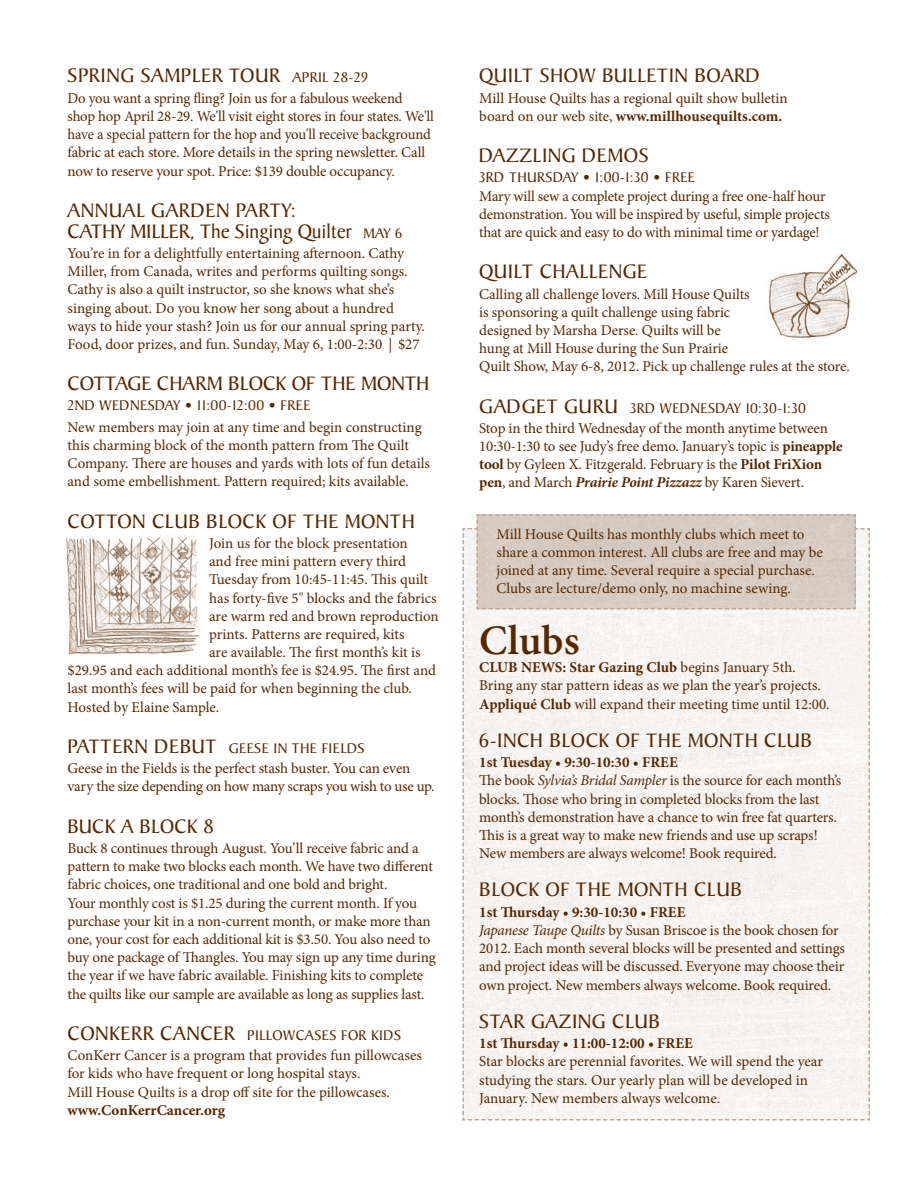
<style>
.page{position:relative;width:918px;height:1188px;background:#fff}
.page>*{position:absolute;margin:0;border:0;box-sizing:border-box;transform-origin:0 0}
.t1{font:600 42px "Minion Pro";color:#572700}
.t2{font:21px "Baker Signet";letter-spacing:.02em;color:#572700}
.t3{font:15px/18.1px "Minion Pro";letter-spacing:-.01em;color:#572700}
.t4{font:15px "Baker Signet";letter-spacing:.02em;color:#572700}
.t5{font:700 15px "Minion Pro";color:#572700}
.s1{font-size:15px}
.s2{font-size:21px}
.s3{font-weight:700}
.s4{font-weight:700;font-style:italic}
.s5{font-style:italic}
</style>
<div class="page">
<svg style="left:462px;top:514px;width:408px;height:606px"></svg>
<img style="left:768px;top:254px;width:89px;height:85px">
<img style="left:65px;top:536px;width:136px;height:119px">
<h2 class="t2" style="left:68px;top:64px;width:34px">SPRING</h2>
<h2 class="t2" style="left:141px;top:64px;width:63px">SAMPLER</h2>
<h2 class="t2" style="left:229px;top:64px;width:14px">TOUR</h2>
<p class="t4" style="left:292px;top:70px;width:77px">APRIL 28-29</p>
<p class="t3" style="left:68px;top:89px;width:368px">Do you want a spring fling? Join us for a fabulous weekend shop hop April 28-29. We'll visit eight stores in four states. We'll have a special pattern for the hop and you'll receive background fabric at each store. More details in the spring newsletter. Call now to reserve your spot. Price: $139 double occupancy.</p>
<h2 class="t2" style="left:68px;top:199px;width:14px">ANNUAL</h2>
<h2 class="t2" style="left:151px;top:199px;width:14px">GAR</h2>
<h2 class="t2" style="left:191px;top:199px;width:68px">DEN PARTY</h2>
<h2 class="t2" style="left:291px;top:199px;width:7px">:</h2>
<h2 class="t2" style="left:68px;top:220px;width:25px">CATHY</h2>
<h2 class="t2" style="left:130px;top:220px;width:26px">MILLER</h2>
<h2 class="t2" style="left:190px;top:220px;width:214px">, THE SINGING QUILTER <span class="s1">MAY 6</span></h2>
<p class="t3" style="left:67px;top:244px;width:359px">You’re in for a delightfully entertaining afternoon. Cathy Miller, from Canada, writes and performs quilting songs.<br>Cathy is also a quilt instructor, so she knows what she’s singing about. Do you know her song about a hundred ways to hide your stash? Join us for our annual spring party.<br>Food, door prizes, and fun. Sunday, May 6, 1:00-2:30 | $27</p>
<h2 class="t2" style="left:68px;top:372px;width:26px">COTTAGE</h2>
<h2 class="t2" style="left:157px;top:372px;width:177px">CHARM BLOCK OF THE</h2>
<h2 class="t2" style="left:361px;top:372px;width:30px">MONTH</h2>
<p class="t4" style="left:68px;top:398px;width:237px">2ND WEDNESDAY • 11:00-12:00 • FREE</p>
<p class="t3" style="left:68px;top:418px;width:364px">New members may join at any time and begin constructing this charming block of the month pattern from The Quilt Company. There are houses and yards with lots of fun details and some embellishment. Pattern required; kits available.</p>
<h2 class="t2" style="left:68px;top:510px;width:27px">COTTON</h2>
<h2 class="t2" style="left:152px;top:510px;width:25px">CLUB</h2>
<h2 class="t2" style="left:206px;top:510px;width:110px">BLOCK OF THE</h2>
<h2 class="t2" style="left:345px;top:510px;width:31px">MONTH</h2>
<p class="t3" style="left:209px;top:534px;width:200px">Join us for the block presentation</p>
<p class="t3" style="left:209px;top:552px;width:198px">and free mini pattern every third</p>
<p class="t3" style="left:209px;top:571px;width:220px">Tuesday from 10:45-11:45. This quilt</p>
<p class="t3" style="left:209px;top:589px;width:229px">has forty-five 5" blocks and the fabrics</p>
<p class="t3" style="left:209px;top:607px;width:231px">are warm red and brown reproduction</p>
<p class="t3" style="left:209px;top:625px;width:197px">prints. Patterns are required, kits</p>
<p class="t3" style="left:209px;top:643px;width:213px">are available. The first month’s kit is</p>
<p class="t3" style="left:68px;top:662px;width:370px">$29.95 and each additional month’s fee is $24.95. The first and</p>
<p class="t3" style="left:68px;top:680px;width:346px">last month’s fees will be paid for when beginning the club.</p>
<p class="t3" style="left:68px;top:698px;width:153px">Hosted by Elaine Sample.</p>
<h2 class="t2" style="left:68px;top:735px;width:23px">PATTERN</h2>
<h2 class="t2" style="left:154px;top:735px;width:28px">DEBUT</h2>
<p class="t4" style="left:229px;top:740px;width:137px">GEESE IN THE FIELDS</p>
<p class="t3" style="left:68px;top:760px;width:369px">Geese in the Fields is the perfect stash buster. You can even vary the size depending on how many scraps you wish to use up.</p>
<h2 class="t2" style="left:68px;top:815px;width:148px">BUCK ABLOCK 8</h2>
<p class="t3" style="left:68px;top:839px;width:370px">Buck 8 continues through August. You’ll receive fabric and a pattern to make two blocks each month. We have two different fabric choices, one traditional and one bold and bright.<br>Your monthly cost is $1.25 during the current month. If you purchase your kit in a non-current month, or make more than one, your cost for each additional kit is $3.50. You also need to buy one package of Thangles. You may sign up any time during the year if we have fabric available. Finishing kits to complete the quilts like our sample are available as long as supplies last.</p>
<h2 class="t2" style="left:68px;top:1022px;width:65px">CONKERR</h2>
<p class="t4" style="left:160px;top:1027px;width:242px"><span class="s2">CANCER</span> PILLOWCASES FOR KIDS</p>
<p class="t3" style="left:67px;top:1046px;width:356px">ConKerr Cancer is a program that provides fun pillowcases for kids who have frequent or long hospital stays.<br>Mill House Quilts is a drop off site for the pillowcases.</p>
<p class="t5" style="left:67px;top:1099px;width:159px">www.ConKerrCancer.org</p>
<h2 class="t2" style="left:479px;top:64px;width:12px">QUILT</h2>
<h2 class="t2" style="left:540px;top:64px;width:15px">SHOW</h2>
<h2 class="t2" style="left:602px;top:64px;width:12px">BULLETIN</h2>
<h2 class="t2" style="left:695px;top:64px;width:14px">BOAR</h2>
<h2 class="t2" style="left:746px;top:64px;width:16px">D</h2>
<p class="t3" style="left:479px;top:89px;width:310px">Mill House Quilts has a regional quilt show bulletin board on our web site, <span class="s3">www.millhousequilts.com.</span></p>
<h2 class="t2" style="left:479px;top:144px;width:65px">DAZZLING</h2>
<h2 class="t2" style="left:582px;top:144px;width:55px">DEMOS</h2>
<p class="t4" style="left:479px;top:169px;width:209px">3RD THURSDAY • 1:00-1:30 • FREE</p>
<p class="t3" style="left:479px;top:187px;width:352px">Mary will sew a complete project during a free one-half hour demonstration. You will be inspired by useful, simple projects that are quick and easy to do with minimal time or yardage!</p>
<h2 class="t2" style="left:479px;top:260px;width:12px">QUILT</h2>
<h2 class="t2" style="left:540px;top:260px;width:26px">CHALLENGE</h2>
<p class="t3" style="left:479px;top:285px;width:372px">Calling all challenge lovers. Mill House Quilts<br>is sponsoring a quilt challenge using fabric<br>designed by Marsha Derse. Quilts will be<br>hung at Mill House during the Sun Prairie<br>Quilt Show, May 6-8, 2012. Pick up challenge rules at the store.</p>
<h2 class="t2" style="left:479px;top:394px;width:56px">GADGET</h2>
<h2 class="t2" style="left:564px;top:394px;width:14px">GURU</h2>
<p class="t4" style="left:630px;top:400px;width:177px">3RD WEDNESDAY 10:30-1:30</p>
<p class="t3" style="left:479px;top:419px;width:365px">Stop in the third Wednesday of the month anytime between 10:30-1:30 to see Judy’s free demo. January’s topic is <span class="s3">pineapple tool</span> by Gyleen X. Fitzgerald. February is the <span class="s3">Pilot FriXion pen</span>, and March <span class="s4">Prairie Point Pizzazz</span> by Karen Sievert.</p>
<p class="t3" style="left:497px;top:525px;width:328px">Mill House Quilts has monthly clubs which meet to share a common interest. All clubs are free and may be joined at any time. Several require a special purchase.<br>Clubs are lecture/demo only, no machine sewing.</p>
<h1 class="t1" style="left:479px;top:612px;width:102px">Clubs</h1>
<p class="t3" style="left:479px;top:659px;width:352px"><span class="s3">CLUB NEWS: Star Gazing Club</span> begins January 5th.<br>Bring any star pattern ideas as we plan the year’s projects.<br><span class="s3">Appliqué Club</span> will expand their meeting time until 12:00.</p>
<h2 class="t2" style="left:479px;top:729px;width:180px">6-INCH BLOCK OF THE</h2>
<h2 class="t2" style="left:688px;top:729px;width:31px">MONTH</h2>
<h2 class="t2" style="left:764px;top:729px;width:25px">CLUB</h2>
<p class="t3" style="left:479px;top:753px;width:364px"><span class="s3">1st Tuesday • 9:30-10:30 • FREE<br></span>The book <span class="s5">Sylvia’s Bridal Sampler</span> is the source for each month’s blocks. Those who bring in completed blocks from the last month’s demonstration have a chance to win free fat quarters.<br>This is a great way to make new friends and use up scraps!<br>New members are always welcome! Book required.</p>
<h2 class="t2" style="left:479px;top:878px;width:110px">BLOCK OF THE</h2>
<h2 class="t2" style="left:618px;top:878px;width:31px">MONTH</h2>
<h2 class="t2" style="left:694px;top:878px;width:25px">CLUB</h2>
<p class="t3" style="left:479px;top:903px;width:367px"><span class="s3">1st Thursday • 9:30-10:30 • FREE<br></span><span class="s5">Japanese Taupe Quilts</span> by Susan Briscoe is the book chosen for 2012. Each month several blocks will be presented and settings and project ideas will be discussed. Everyone may choose their own project. New members always welcome. Book required.</p>
<h2 class="t2" style="left:479px;top:1010px;width:13px">STAR</h2>
<h2 class="t2" style="left:531px;top:1010px;width:53px">GAZING</h2>
<h2 class="t2" style="left:612px;top:1010px;width:25px">CLUB</h2>
<p class="t5" style="left:479px;top:1033px;width:215px">1st Thursday • 11:00-12:00 • FREE</p>
<p class="t3" style="left:479px;top:1053px;width:345px">Star blocks are perennial favorites. We will spend the year studying the stars. Our yearly plan will be developed in<br>January. New members always welcome.</p>
</div>
